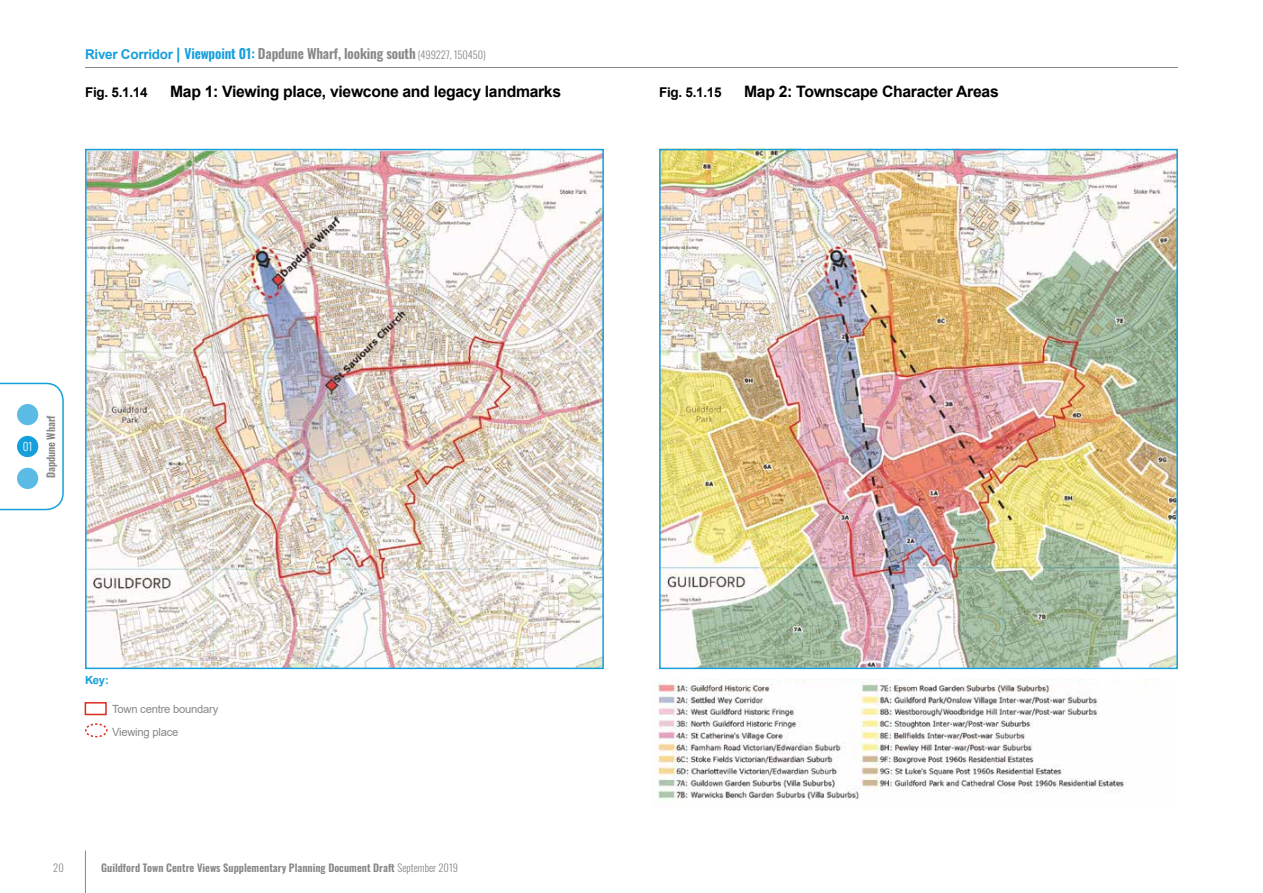
<style>
.page{position:relative;width:1263px;height:893px;background:#fff}
.page>*{position:absolute;margin:0;border:0;box-sizing:border-box;transform-origin:0 0}
.t1{font:700 15.75px "Arial";letter-spacing:-.02em;color:#000}
.t2{font:600 13.5px "Oswald";letter-spacing:-.01em;color:#878787}
.t3{font:700 13.5px "Arial";letter-spacing:-.02em;color:#000}
.t4{font:11.25px/22.6px "Arial";letter-spacing:-.02em;color:#878787}
.t5{font:700 11.25px "Arial";color:#159fdb}
.t6{font:300 11.25px "Oswald";color:#fff}
.t7{font:600 10.5px "Oswald";color:#878787}
.t8{font:300 10.5px "Oswald";color:#878787}
.s1{font-family:"Arial";font-weight:700;color:#159fdb}
.s2{font-family:"Arial";font-weight:700;font-size:15.75px;color:#159fdb}
.s3{color:#159fdb}
.s4{font-weight:300;font-size:10.5px}
.s5{font-weight:300}
</style>
<div class="page">
<hr style="left:85px;top:850px;width:1px;height:43px;background:#878787">
<img style="left:662px;top:152px;width:513px;height:514px">
<img style="left:88px;top:152px;width:513px;height:514px">
<div style="left:659px;top:149px;width:519px;height:520px;border:2px solid #159fdb"></div>
<div style="left:85px;top:149px;width:519px;height:520px;border:2px solid #159fdb"></div>
<img style="left:656px;top:679px;width:499px;height:121px">
<svg style="left:85px;top:723px;width:23px;height:15px"></svg>
<div style="left:85px;top:702px;width:22px;height:13px;border:2px solid #dc2b1e"></div>
<hr style="left:85px;top:67px;width:1093px;height:1px;background:#878787">
<svg style="left:0;top:382px;width:64px;height:129px"></svg>
<div style="left:17px;top:404px;width:21px;height:21px;background:#5bbbe5;border-radius:50%"></div>
<div style="left:17px;top:436px;width:21px;height:21px;background:#159fdb;border-radius:50%"></div>
<div style="left:17px;top:468px;width:21px;height:21px;background:#5bbbe5;border-radius:50%"></div>
<p class="t2" style="left:85px;top:46px;width:402px"><span class="s1">River Corridor</span> <span class="s2">|</span> <span class="s3">Viewpoint 01:</span> Dapdune Wharf, looking south <span class="s4">(499227, 150450)</span></p>
<p class="t3" style="left:85px;top:82px;width:64px">Fig. 5.1.14</p>
<h1 class="t1" style="left:170px;top:80px;width:393px">Map 1: Viewing place, viewcone and legacy landmarks</h1>
<p class="t3" style="left:659px;top:82px;width:64px">Fig. 5.1.15</p>
<h1 class="t1" style="left:744px;top:80px;width:256px">Map 2: Townscape Character Areas</h1>
<p class="t6" style="left:23px;top:437px;width:11px">01</p>
<p class="t7" style="left:45px;top:478px;width:64px;rotate:-90deg">Dapdune Wharf</p>
<p class="t5" style="left:85px;top:672px;width:25px">Key:</p>
<p class="t4" style="left:112px;top:698px;width:108px">Town centre boundary<br>Viewing place</p>
<p class="t8" style="left:53px;top:858px;width:12px">20</p>
<p class="t7" style="left:101px;top:862px;width:358px">Guildford Town Centre Views Supplementary Planning Document Draft <span class="s5">September 2019</span></p>
</div>
